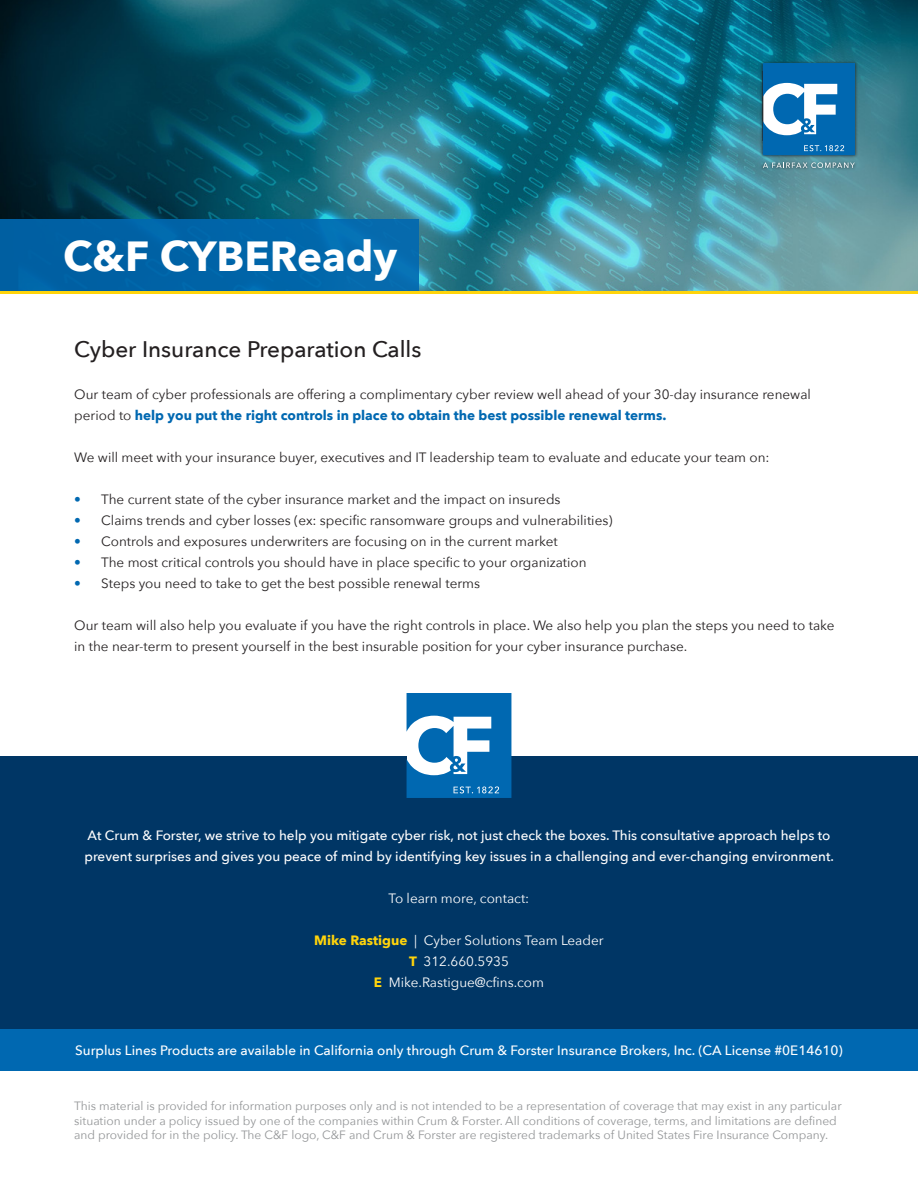
<style>
.page{position:relative;width:918px;height:1188px;background:#fff}
.page>*{position:absolute;margin:0;border:0;box-sizing:border-box;transform-origin:0 0}
.t1{font:700 42px "Avenir Next";color:#fff}
.t2{font:500 22.5px "Avenir Next";color:#231f20}
.t3{font:13.5px/21px "Avenir Next";color:#231f20}
.t4{font:500 13.5px/21px "Avenir Next";color:#fff}
.t5{font:13.5px "Avenir Next";color:#fff}
.t6{font:12px/14.4px "Avenir Next";color:#949698}
.s1{font-weight:700;color:#0068b1}
.s2{color:#0068b1}
.s3{font-weight:700;color:#ffd40b}
</style>
<div class="page">
<img style="left:0;top:0;width:918px;height:291px">
<div style="left:0;top:756px;width:918px;height:273px;background:#003665"></div>
<div style="left:0;top:1029px;width:918px;height:42px;background:#0068b1"></div>
<div style="left:0;top:219px;width:418px;height:73px;background:#0064a8"></div>
<hr style="left:0;top:291px;width:918px;height:3px;background:#ffd40b">
<svg style="left:407px;top:693px;width:104px;height:105px"></svg>
<div style="left:760px;top:60px;width:98px;height:111px;background:#231f20;opacity:.75"></div>
<svg style="left:763px;top:63px;width:92px;height:92px"></svg>
<svg style="left:763px;top:162px;width:92px;height:6px"></svg>
<p class="t1" style="left:63px;top:220px;width:336px">C&amp;F CYBEReady</p>
<p class="t2" style="left:74px;top:330px;width:349px">Cyber Insurance Preparation Calls</p>
<p class="t3" style="left:74px;top:383px;width:738px">Our team of cyber professionals are offering a complimentary cyber review well ahead of your 30-day insurance renewal period to <span class="s1">help you put the right controls in place to obtain the best possible renewal terms.</span></p>
<p class="t3" style="left:74px;top:446px;width:697px">We will meet with your insurance buyer, executives and IT leadership team to evaluate and educate your team on:</p>
<p class="t3" style="left:74px;top:488px;width:488px"><span class="s2">•</span> The current state of the cyber insurance market and the impact on insureds</p>
<p class="t3" style="left:74px;top:509px;width:540px"><span class="s2">•</span> Claims trends and cyber losses (ex: specific ransomware groups and vulnerabilities)</p>
<p class="t3" style="left:74px;top:530px;width:485px"><span class="s2">•</span> Controls and exposures underwriters are focusing on in the current market</p>
<p class="t3" style="left:74px;top:551px;width:514px"><span class="s2">•</span> The most critical controls you should have in place specific to your organization</p>
<p class="t3" style="left:74px;top:572px;width:407px"><span class="s2">•</span> Steps you need to take to get the best possible renewal terms</p>
<p class="t3" style="left:74px;top:614px;width:762px">Our team will also help you evaluate if you have the right controls in place. We also help you plan the steps you need to take in the near-term to present yourself in the best insurable position for your cyber insurance purchase.</p>
<p class="t4" style="left:84px;top:824px;width:751px">At Crum &amp; Forster, we strive to help you mitigate cyber risk, not just check the boxes. This consultative approach helps to prevent surprises and gives you peace of mind by identifying key issues in a challenging and ever-changing environment.</p>
<p class="t5" style="left:389px;top:887px;width:142px">To learn more, contact:</p>
<p class="t5" style="left:314px;top:929px;width:291px"><span class="s3">Mike Rastigue</span> | Cyber Solutions Team Leader</p>
<p class="t5" style="left:409px;top:950px;width:101px"><span class="s3">T</span> 312.660.5935</p>
<p class="t5" style="left:374px;top:971px;width:172px"><span class="s3">E</span> Mike.Rastigue@cfins.com</p>
<p class="t4" style="left:75px;top:1039px;width:769px">Surplus Lines Products are available in California only through Crum &amp; Forster Insurance Brokers, Inc. (CA License #0E14610)</p>
<p class="t6" style="left:74px;top:1098px;width:769px">This material is provided for information purposes only and is not intended to be a representation of coverage that may exist in any particular situation under a policy issued by one of the companies within Crum &amp; Forster. All conditions of coverage, terms, and limitations are defined and provided for in the policy. The C&amp;F logo, C&amp;F and Crum &amp; Forster are registered trademarks of United States Fire Insurance Company.</p>
</div>
